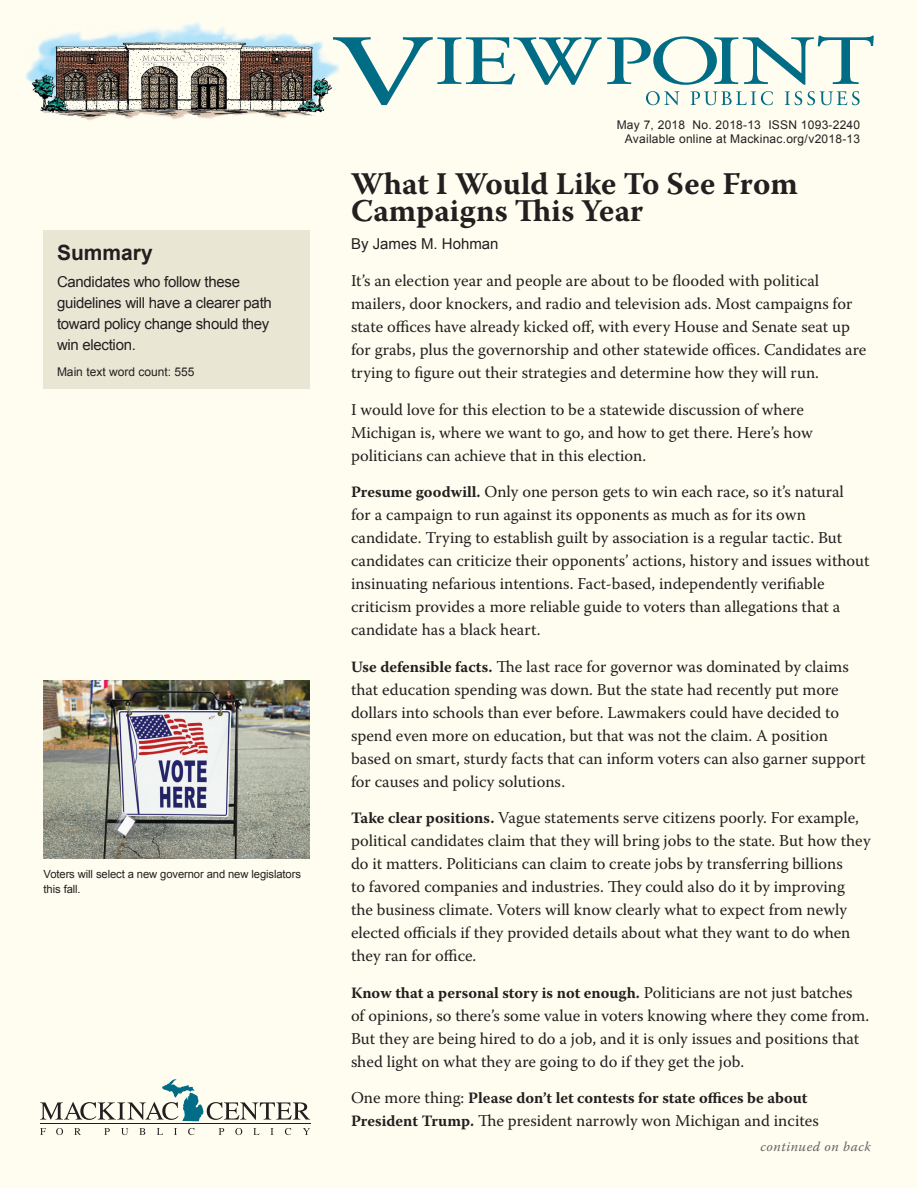
<style>
.page{position:relative;width:918px;height:1188px;background:#fffdf0}
.page>*{position:absolute;margin:0;border:0;box-sizing:border-box;transform-origin:0 0}
._13VPHeadline-2-line{font:700 31.5px/27.5px "Warnock Pro";color:#231f20}
._12Summary_Headline{font:700 21px "Arial";color:#231f20}
._13Viewpoint_body_te{font:16.5px/23px "Warnock Pro";color:#231f20}
._13Viewpoint_body_te-2{font:700 15.75px "Warnock Pro";color:#231f20}
._12Summary_body_text{font:15px/21px "Arial";letter-spacing:-.02em;color:#231f20}
._12Author{font:15px "Arial";color:#231f20}
._09Continued_on_Back{font:italic 13.5px "Warnock Pro";letter-spacing:.04em;color:#636366}
.ISBN_and_Stuff{font:12px "Arial";letter-spacing:.02em;color:#231f20}
._12Main_word_count{font:12px "Arial";color:#231f20}
._12Caption{font:11.25px/15px "Arial";letter-spacing:-.01em;color:#231f20}
.s1{font-weight:700;font-size:15.75px}
.s2{font-weight:400;font-size:16.5px}
</style>
<div class="page">
<img style="left:25px;top:22px;width:308px;height:98px">
<svg style="left:333px;top:36px;width:541px;height:69px"></svg>
<svg style="left:40px;top:1128px;width:6px;height:7px"></svg>
<svg style="left:56px;top:1128px;width:7px;height:7px"></svg>
<svg style="left:74px;top:1128px;width:7px;height:7px"></svg>
<svg style="left:104px;top:1128px;width:6px;height:7px"></svg>
<svg style="left:121px;top:1128px;width:7px;height:7px"></svg>
<svg style="left:139px;top:1128px;width:6px;height:7px"></svg>
<svg style="left:157px;top:1128px;width:6px;height:7px"></svg>
<svg style="left:174px;top:1128px;width:3px;height:7px"></svg>
<svg style="left:188px;top:1128px;width:7px;height:7px"></svg>
<svg style="left:219px;top:1128px;width:5px;height:7px"></svg>
<svg style="left:235px;top:1128px;width:7px;height:7px"></svg>
<svg style="left:253px;top:1128px;width:7px;height:7px"></svg>
<svg style="left:270px;top:1128px;width:4px;height:7px"></svg>
<svg style="left:285px;top:1128px;width:6px;height:7px"></svg>
<svg style="left:303px;top:1128px;width:7px;height:7px"></svg>
<hr style="left:40px;top:1124px;width:270px;height:1px;background:#231f20">
<svg style="left:40px;top:1079px;width:270px;height:42px"></svg>
<div style="left:44px;top:231px;width:266px;height:158px;background:#e9e7d4"></div>
<img style="left:44px;top:680px;width:266px;height:179px">
<p class="_12Summary_Headline" style="left:57px;top:238px;width:97px">Summary</p>
<p class="_12Summary_body_text" style="left:57px;top:272px;width:216px">Candidates who follow these guidelines will have a clearer path toward policy change should they win election.</p>
<p class="_12Main_word_count" style="left:57px;top:363px;width:139px">Main text word count: 555</p>
<p class="_12Caption" style="left:44px;top:866px;width:259px">Voters will select a new governor and new legislators this fall.</p>
<p class="ISBN_and_Stuff" style="left:617px;top:117px;width:245px">May 7, 2018 No. 2018-13 ISSN 1093-2240</p>
<p class="ISBN_and_Stuff" style="left:625px;top:131px;width:237px">Available online at Mackinac.org/v2018-13</p>
<p class="_13VPHeadline-2-line" style="left:351px;top:169px;width:448px">What I Would Like To See From<br>Campaigns This Year</p>
<p class="_12Author" style="left:351px;top:234px;width:149px">By James M. Hohman</p>
<p class="_13Viewpoint_body_te" style="left:351px;top:269px;width:517px">It’s an election year and people are about to be flooded with political mailers, door knockers, and radio and television ads. Most campaigns for state offices have already kicked off, with every House and Senate seat up for grabs, plus the governorship and other statewide offices. Candidates are trying to figure out their strategies and determine how they will run.</p>
<p class="_13Viewpoint_body_te" style="left:351px;top:397px;width:463px">I would love for this election to be a statewide discussion of where<br>Michigan is, where we want to go, and how to get there. Here’s how politicians can achieve that in this election.</p>
<p class="_13Viewpoint_body_te" style="left:351px;top:480px;width:520px"><span class="s1">Presume goodwill.</span> Only one person gets to win each race, so it’s natural<br>for a campaign to run against its opponents as much as for its own candidate. Trying to establish guilt by association is a regular tactic. But candidates can criticize their opponents’ actions, history and issues without insinuating nefarious intentions. Fact-based, independently verifiable criticism provides a more reliable guide to voters than allegations that a candidate has a black heart.</p>
<p class="_13Viewpoint_body_te" style="left:351px;top:655px;width:516px"><span class="s1">Use defensible facts.</span> The last race for governor was dominated by claims that education spending was down. But the state had recently put more dollars into schools than ever before. Lawmakers could have decided to spend even more on education, but that was not the claim. A position based on smart, sturdy facts that can inform voters can also garner support for causes and policy solutions.</p>
<p class="_13Viewpoint_body_te" style="left:351px;top:806px;width:521px"><span class="s1">Take clear positions.</span> Vague statements serve citizens poorly. For example, political candidates claim that they will bring jobs to the state. But how they do it matters. Politicians can claim to create jobs by transferring billions<br>to favored companies and industries. They could also do it by improving the business climate. Voters will know clearly what to expect from newly elected officials if they provided details about what they want to do when they ran for office.</p>
<p class="_13Viewpoint_body_te-2" style="left:351px;top:983px;width:503px">Know that a personal story is not enough. <span class="s2">Politicians are not just batches</span></p>
<p class="_13Viewpoint_body_te" style="left:351px;top:1004px;width:520px">of opinions, so there’s some value in voters knowing where they come from.<br>But they are being hired to do a job, and it is only issues and positions that shed light on what they are going to do if they get the job.</p>
<p class="_13Viewpoint_body_te-2" style="left:351px;top:1089px;width:458px"><span class="s2">One more thing:</span> Please don’t let contests for state offices be about</p>
<p class="_13Viewpoint_body_te" style="left:351px;top:1109px;width:469px"><span class="s1">President Trump.</span> The president narrowly won Michigan and incites</p>
<p class="_09Continued_on_Back" style="left:761px;top:1139px;width:112px">continued on back</p>
</div>
